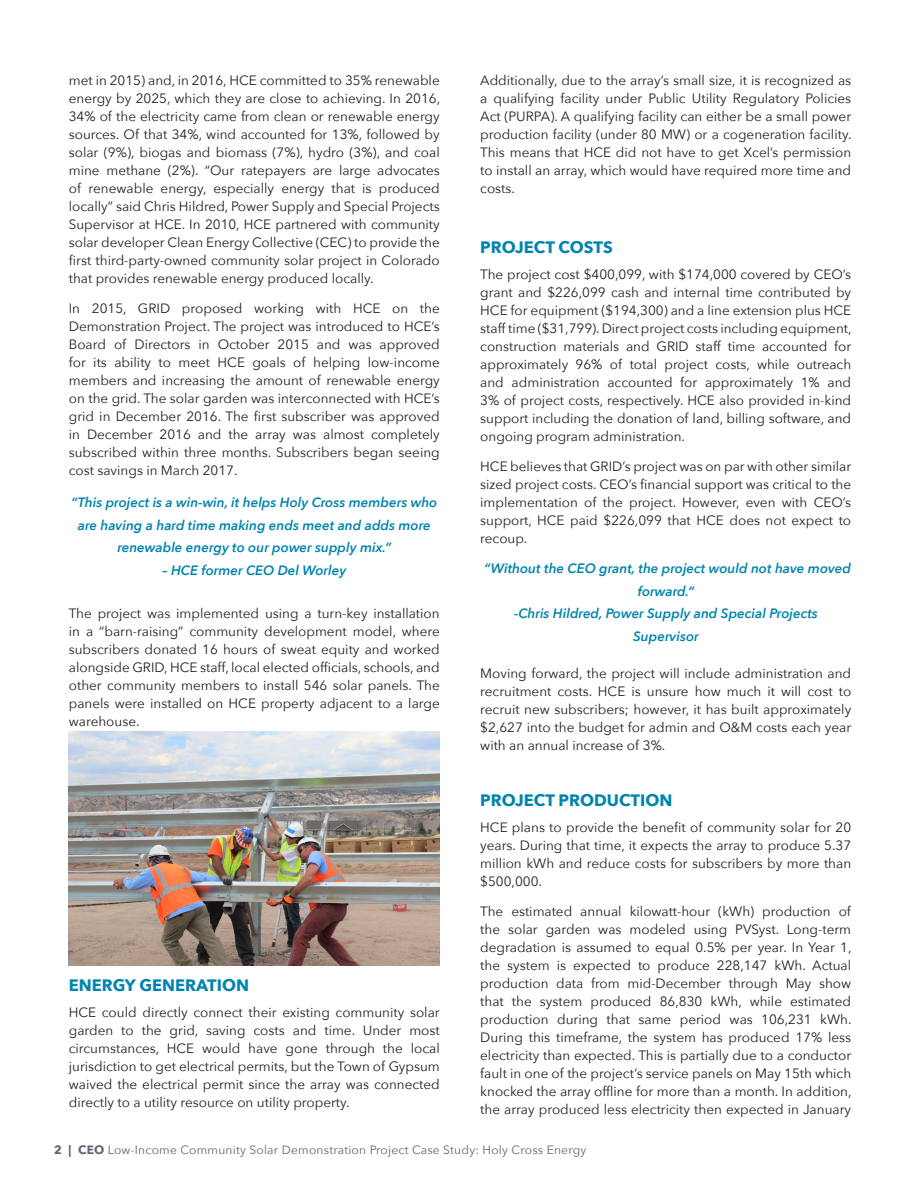
<style>
.page{position:relative;width:918px;height:1188px;background:#fff}
.page>*{position:absolute;margin:0;border:0;box-sizing:border-box;transform-origin:0 0}
.CEO_Main_Subhead{font:700 16.5px "Avenir Next";color:#0084ad}
.CEO_Base_Body_Copy{font:13.5px/18px "Avenir Next";color:#231f20;text-align:justify}
.CEO_Secondary_Subhea{font:italic 600 13.5px/22.5px "Avenir Next";color:#0084ad;text-align:center}
.t1{font:12px "Avenir Next";letter-spacing:.02em;color:#5c666f}
.s1{font-weight:700}
</style>
<div class="page">
<img style="left:69px;top:732px;width:371px;height:234px">
<p class="CEO_Base_Body_Copy" style="left:69px;top:70px;width:373px">met in 2015) and, in 2016, HCE committed to 35% renewable energy by 2025, which they are close to achieving. In 2016, 34% of the electricity came from clean or renewable energy sources. Of that 34%, wind accounted for 13%, followed by solar (9%), biogas and biomass (7%), hydro (3%), and coal mine methane (2%). “Our ratepayers are large advocates of renewable energy, especially energy that is produced locally” said Chris Hildred, Power Supply and Special Projects Supervisor at HCE. In 2010, HCE partnered with community solar developer Clean Energy Collective (CEC) to provide the first third-party-owned community solar project in Colorado that provides renewable energy produced locally.</p>
<p class="CEO_Base_Body_Copy" style="left:69px;top:298px;width:373px">In 2015, GRID proposed working with HCE on the Demonstration Project. The project was introduced to HCE’s Board of Directors in October 2015 and was approved for its ability to meet HCE goals of helping low-income members and increasing the amount of renewable energy on the grid. The solar garden was interconnected with HCE’s grid in December 2016. The first subscriber was approved in December 2016 and the array was almost completely subscribed within three months. Subscribers began seeing cost savings in March 2017.</p>
<p class="CEO_Base_Body_Copy" style="left:480px;top:70px;width:373px">Additionally, due to the array’s small size, it is recognized as a qualifying facility under Public Utility Regulatory Policies Act (PURPA). A qualifying facility can either be a small power production facility (under 80 MW) or a cogeneration facility.<br>This means that HCE did not have to get Xcel’s permission to install an array, which would have required more time and costs.</p>
<p class="CEO_Main_Subhead" style="left:480px;top:233px;width:134px">PROJECT COSTS</p>
<p class="CEO_Base_Body_Copy" style="left:480px;top:265px;width:373px">The project cost $400,099, with $174,000 covered by CEO’s grant and $226,099 cash and internal time contributed by HCE for equipment ($194,300) and a line extension plus HCE staff time ($31,799). Direct project costs including equipment, construction materials and GRID staff time accounted for approximately 96% of total project costs, while outreach and administration accounted for approximately 1% and 3% of project costs, respectively. HCE also provided in-kind support including the donation of land, billing software, and ongoing program administration.</p>
<p class="CEO_Base_Body_Copy" style="left:480px;top:457px;width:372px">HCE believes that GRID’s project was on par with other similar sized project costs. CEO’s financial support was critical to the implementation of the project. However, even with CEO’s support, HCE paid $226,099 that HCE does not expect to recoup.</p>
<p class="CEO_Secondary_Subhea" style="left:71px;top:491px;width:368px">“This project is a win-win, it helps Holy Cross members who are having a hard time making ends meet and adds more renewable energy to our power supply mix.”</p>
<p class="CEO_Secondary_Subhea" style="left:162px;top:559px;width:185px">– HCE former CEO Del Worley</p>
<p class="CEO_Secondary_Subhea" style="left:484px;top:557px;width:368px">“Without the CEO grant, the project would not have moved forward.”</p>
<p class="CEO_Secondary_Subhea" style="left:514px;top:602px;width:305px">-Chris Hildred, Power Supply and Special Projects<br>Supervisor</p>
<p class="CEO_Base_Body_Copy" style="left:69px;top:603px;width:372px">The project was implemented using a turn-key installation in a “barn-raising” community development model, where subscribers donated 16 hours of sweat equity and worked alongside GRID, HCE staff, local elected officials, schools, and other community members to install 546 solar panels. The panels were installed on HCE property adjacent to a large warehouse.</p>
<p class="CEO_Base_Body_Copy" style="left:480px;top:664px;width:372px">Moving forward, the project will include administration and recruitment costs. HCE is unsure how much it will cost to recruit new subscribers; however, it has built approximately $2,627 into the budget for admin and O&amp;M costs each year with an annual increase of 3%.</p>
<p class="CEO_Main_Subhead" style="left:69px;top:971px;width:182px">ENERGY GENERATION</p>
<p class="CEO_Base_Body_Copy" style="left:69px;top:1002px;width:372px">HCE could directly connect their existing community solar garden to the grid, saving costs and time. Under most circumstances, HCE would have gone through the local jurisdiction to get electrical permits, but the Town of Gypsum waived the electrical permit since the array was connected directly to a utility resource on utility property.</p>
<p class="CEO_Main_Subhead" style="left:480px;top:786px;width:194px">PROJECT PRODUCTION</p>
<p class="CEO_Base_Body_Copy" style="left:480px;top:818px;width:372px">HCE plans to provide the benefit of community solar for 20 years. During that time, it expects the array to produce 5.37 million kWh and reduce costs for subscribers by more than $500,000.</p>
<p class="CEO_Base_Body_Copy" style="left:480px;top:902px;width:373px">The estimated annual kilowatt-hour (kWh) production of the solar garden was modeled using PVSyst. Long-term degradation is assumed to equal 0.5% per year. In Year 1, the system is expected to produce 228,147 kWh. Actual production data from mid-December through May show that the system produced 86,830 kWh, while estimated production during that same period was 106,231 kWh.<br>During this timeframe, the system has produced 17% less electricity than expected. This is partially due to a conductor fault in one of the project’s service panels on May 15th which knocked the array offline for more than a month. In addition, the array produced less electricity then expected in January</p>
<p class="t1" style="left:54px;top:1139px;width:534px"><span class="s1">2 | CEO</span> Low-Income Community Solar Demonstration Project Case Study: Holy Cross Energy</p>
</div>
